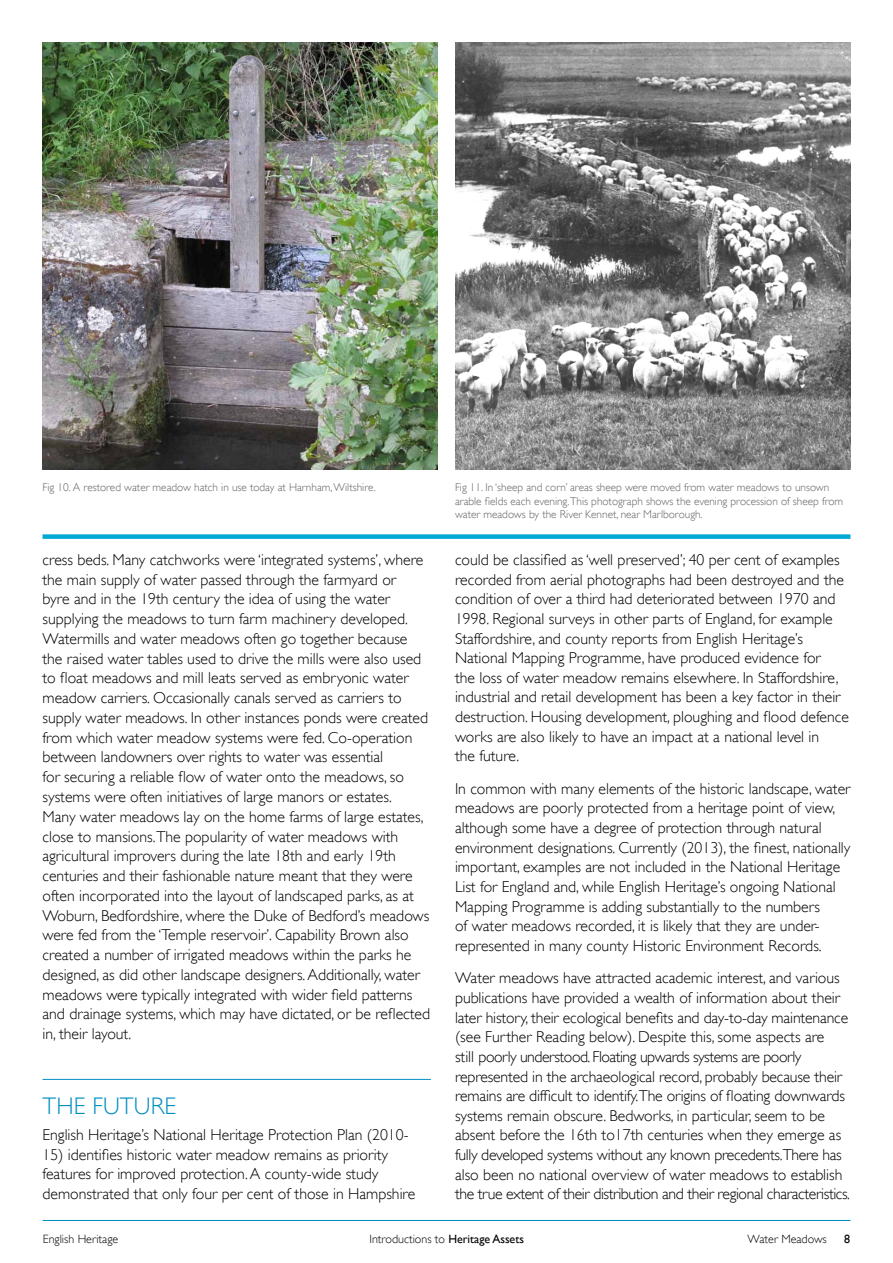
<style>
.page{position:relative;width:893px;height:1263px;background:#fff}
.page>*{position:absolute;margin:0;border:0;box-sizing:border-box;transform-origin:0 0}
.Body_Copy_HEADER___l{font:300 24px "Gill Sans";letter-spacing:.005em;color:#008fc2}
.Body_copy{font:300 15.75px/19.6px "Gill Sans";color:#000}
.t1{font:300 12px "Gill Sans";color:#000}
.t2{font:12px "Gill Sans";color:#000}
.Image_Captions{font:300 11.25px/13.5px "Gill Sans";color:#626261}
.s1{font-weight:400}
</style>
<div class="page">
<img style="left:43px;top:43px;width:395px;height:427px">
<img style="left:455px;top:43px;width:395px;height:427px">
<div style="left:43px;top:534px;width:807px;height:5px;background:#00a8d3"></div>
<hr style="left:43px;top:1220px;width:807px;height:1px;background:#008fc2">
<hr style="left:43px;top:1079px;width:388px;height:1px;background:#008fc2">
<p class="Image_Captions" style="left:43px;top:481px;width:335px">Fig 10. A restored water meadow hatch in use today at Harnham, Wiltshire.</p>
<p class="Body_copy" style="left:43px;top:550px;width:389px">cress beds. Many catchworks were ‘integrated systems’, where the main supply of water passed through the farmyard or<br>byre and in the 19th century the idea of using the water supplying the meadows to turn farm machinery developed.<br>Watermills and water meadows often go together because the raised water tables used to drive the mills were also used to float meadows and mill leats served as embryonic water meadow carriers. Occasionally canals served as carriers to supply water meadows. In other instances ponds were created from which water meadow systems were fed. Co-operation between landowners over rights to water was essential<br>for securing a reliable flow of water onto the meadows, so systems were often initiatives of large manors or estates.<br>Many water meadows lay on the home farms of large estates, close to mansions.The popularity of water meadows with agricultural improvers during the late 18th and early 19th centuries and their fashionable nature meant that they were often incorporated into the layout of landscaped parks, as at Woburn, Bedfordshire, where the Duke of Bedford’s meadows were fed from the ‘Temple reservoir’. Capability Brown also created a number of irrigated meadows within the parks he designed, as did other landscape designers. Additionally, water meadows were typically integrated with wider field patterns and drainage systems, which may have dictated, or be reflected in, their layout.</p>
<p class="Body_Copy_HEADER___l" style="left:43px;top:1092px;width:135px">THE FUTURE</p>
<p class="Body_copy" style="left:43px;top:1125px;width:368px">English Heritage’s National Heritage Protection Plan (2010-</p>
<p class="Body_copy" style="left:43px;top:1144px;width:374px">15) identifies historic water meadow remains as priority features for improved protection. A county-wide study demonstrated that only four per cent of those in Hampshire</p>
<p class="Image_Captions" style="left:455px;top:481px;width:390px">Fig 11. In ‘sheep and corn’ areas sheep were moved from water meadows to unsown arable fields each evening.This photograph shows the evening procession of sheep from water meadows by the River Kennet, near Marlborough.</p>
<p class="Body_copy" style="left:455px;top:550px;width:395px">could be classified as ‘well preserved’; 40 per cent of examples recorded from aerial photographs had been destroyed and the condition of over a third had deteriorated between 1970 and 1998. Regional surveys in other parts of England, for example Staffordshire, and county reports from English Heritage’s National Mapping Programme, have produced evidence for<br>the loss of water meadow remains elsewhere. In Staffordshire, industrial and retail development has been a key factor in their destruction. Housing development, ploughing and flood defence works are also likely to have an impact at a national level in<br>the future.</p>
<p class="Body_copy" style="left:455px;top:779px;width:397px">In common with many elements of the historic landscape, water meadows are poorly protected from a heritage point of view, although some have a degree of protection through natural environment designations. Currently (2013), the finest, nationally important, examples are not included in the National Heritage List for England and, while English Heritage’s ongoing National Mapping Programme is adding substantially to the numbers<br>of water meadows recorded, it is likely that they are under&shy;represented in many county Historic Environment Records.</p>
<p class="Body_copy" style="left:455px;top:968px;width:397px">Water meadows have attracted academic interest, and various publications have provided a wealth of information about their later history, their ecological benefits and day-to-day maintenance (see Further Reading below). Despite this, some aspects are<br>still poorly understood. Floating upwards systems are poorly represented in the archaeological record, probably because their remains are difficult to identify.The origins of floating downwards systems remain obscure. Bedworks, in particular, seem to be absent before the 16th to17th centuries when they emerge as fully developed systems without any known precedents.There has also been no national overview of water meadows to establish the true extent of their distribution and their regional characteristics.</p>
<p class="t1" style="left:43px;top:1231px;width:77px">English Heritage</p>
<p class="t1" style="left:370px;top:1231px;width:156px">Introductions to <span class="s1">Heritage Assets</span></p>
<p class="t1" style="left:748px;top:1231px;width:81px">Water Meadows</p>
<p class="t2" style="left:844px;top:1231px;width:7px">8</p>
</div>
